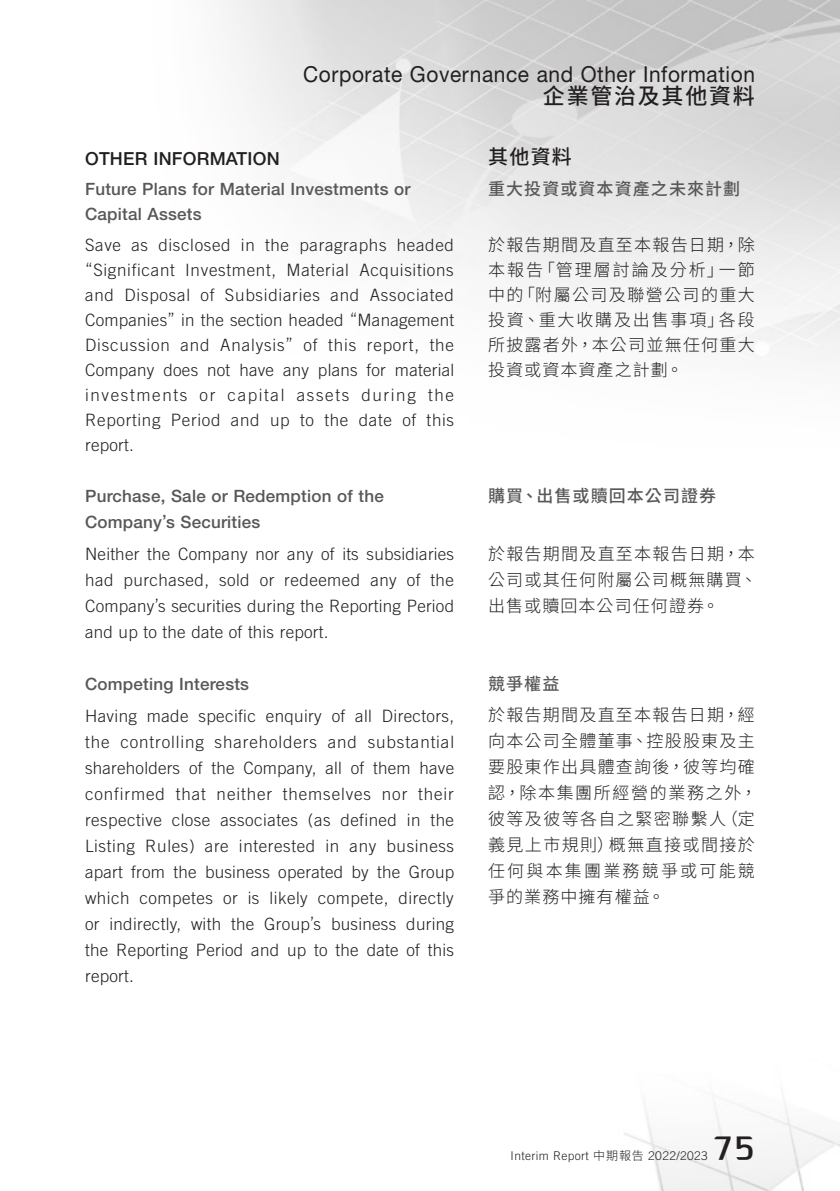
<style>
.page{position:relative;width:840px;height:1191px;background:#fff}
.page>*{position:absolute;margin:0;border:0;box-sizing:border-box;transform-origin:0 0}
.t1{font:35px "Tensentype Rui Hei GB18030 W3";color:#231f20}
.t2{font:22px "Helvetica Neue LT Std";letter-spacing:.03em;color:#231f20;scale:.95 1}
.t3{font:500 22px "Source Han Sans TC";letter-spacing:.08em;color:#231f20}
.C_Heading_1{font:500 20px "Source Han Sans TC";color:#231f20}
.Heading_1{font:500 18px "Helvetica Neue LT Std";letter-spacing:.015em;color:#231f20}
.Body_Text{font:300 17px/26px "Trade Gothic LT Std";letter-spacing:.015em;color:#231f20;text-align:justify}
.Body_Text-2{font:300 17px/26px "Source Han Sans TC";letter-spacing:.075em;color:#231f20}
.Heading_2{font:500 17px/25px "Helvetica Neue LT Std";letter-spacing:.015em;color:#57585a}
.C_Heading_2{font:500 17px "Source Han Sans TC";letter-spacing:.065em;color:#57585a}
.t4{font:300 12px "Trade Gothic LT Std";letter-spacing:.03em;color:#231f20}
.s1{font-family:"Source Han Sans TC"}
</style>
<div class="page">
<img style="left:221px;top:0;width:618px;height:1191px">
<p class="t2" style="left:303px;top:61px;width:477px">Corporate Governance and Other Information</p>
<p class="t3" style="left:542px;top:83px;width:213px">企業管治及其他資料</p>
<p class="Heading_1" style="left:85px;top:147px;width:196px">OTHER INFORMATION</p>
<p class="Heading_2" style="left:85px;top:177px;width:326px">Future Plans for Material Investments or<br>Capital Assets</p>
<p class="Body_Text" style="left:85px;top:232px;width:370px;line-height:25px">Save as disclosed in the paragraphs headed “Significant Investment, Material Acquisitions and Disposal of Subsidiaries and Associated Companies” in the section headed “Management Discussion and Analysis” of this report, the Company does not have any plans for material investments or capital assets during the Reporting Period and up to the date of this report.</p>
<p class="Heading_2" style="left:85px;top:483px;width:300px;line-height:26px">Purchase, Sale or Redemption of the<br>Company’s Securities</p>
<p class="Body_Text" style="left:85px;top:540px;width:370px">Neither the Company nor any of its subsidiaries had purchased, sold or redeemed any of the Company’s securities during the Reporting Period and up to the date of this report.</p>
<p class="Heading_2" style="left:85px;top:671px;width:165px">Competing Interests</p>
<p class="Body_Text" style="left:85px;top:702px;width:370px">Having made specific enquiry of all Directors, the controlling shareholders and substantial shareholders of the Company, all of them have confirmed that neither themselves nor their respective close associates (as defined in the Listing Rules) are interested in any business apart from the business operated by the Group which competes or is likely compete, directly or indirectly, with the Group’s business during the Reporting Period and up to the date of this report.</p>
<p class="C_Heading_1" style="left:488px;top:146px;width:85px">其他資料</p>
<p class="C_Heading_2" style="left:488px;top:179px;width:253px">重大投資或資本資產之未來計劃</p>
<p class="Body_Text-2" style="left:488px;top:232px;width:268px;line-height:25px;text-align:justify">於報告期間及直至本報告日期，除本報告「管理層討論及分析」一節中的「附屬公司及聯營公司的重大投資、重大收購及出售事項」各段所披露者外，本公司並無任何重大投資或資本資產之計劃。</p>
<p class="C_Heading_2" style="left:488px;top:486px;width:229px">購買、出售或贖回本公司證券</p>
<p class="Body_Text-2" style="left:488px;top:540px;width:270px">於報告期間及直至本報告日期，本公司或其任何附屬公司概無購買、出售或贖回本公司任何證券。</p>
<p class="C_Heading_2" style="left:488px;top:674px;width:73px">競爭權益</p>
<p class="Body_Text-2" style="left:488px;top:702px;width:270px">於報告期間及直至本報告日期，經向本公司全體董事、控股股東及主要股東作出具體查詢後，彼等均確認，除本集團所經營的業務之外，彼等及彼等各自之緊密聯繫人（定義見上市規則）概無直接或間接於任何與本集團業務競爭或可能競爭的業務中擁有權益。</p>
<h1 class="t1" style="left:712px;top:1124px;width:44px">75</h1>
<p class="t4" style="left:510px;top:1148px;width:198px">Interim Report <span class="s1">中期報告</span> 2022/2023</p>
</div>
